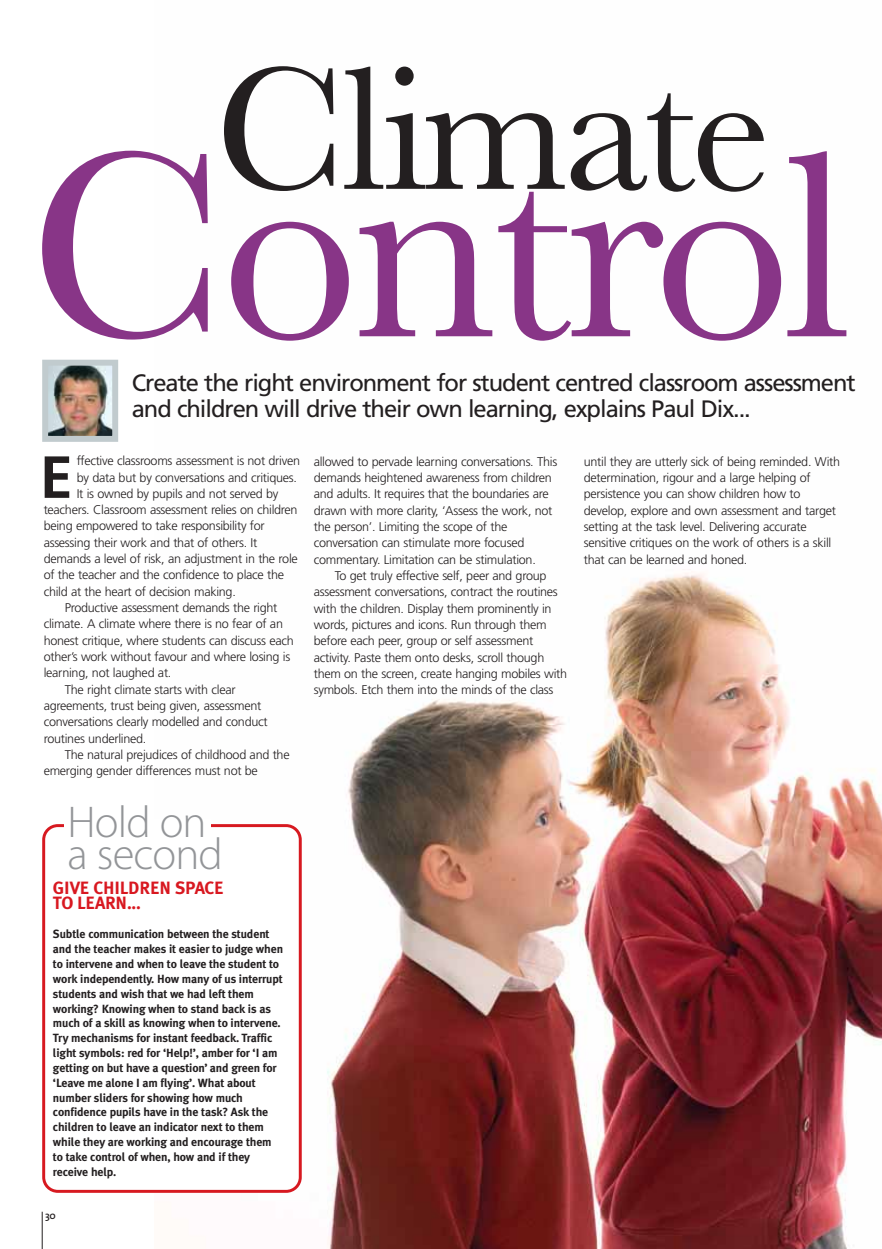
<style>
.page{position:relative;width:882px;height:1249px;background:#fff}
.page>*{position:absolute;margin:0;border:0;box-sizing:border-box;transform-origin:0 0}
.t1{font:275.25px "Baskerville";letter-spacing:-.025em;color:#883587}
.t2{font:181.8px "Baskerville";letter-spacing:-.025em;color:#231f20}
.t3{font:700 59.4px "Frutiger";color:#231f20}
.t4{font:300 44.7px/32.1px "Myriad Pro";letter-spacing:-.02em;color:#939598}
.t5{font:23.7px/25.2px "Frutiger";letter-spacing:-.045em;color:#231f20}
.t6{font:700 17.85px/14.9px "Meta Plus";letter-spacing:-.01em;color:#d81820}
.t7{font:300 12.6px/16.4px "Frutiger";letter-spacing:-.02em;color:#231f20}
.t8{font:700 11.85px/14.9px "Meta Plus";letter-spacing:-.01em;color:#231f20}
.t9{font:600 10.35px "The Sans";color:#231f20}
</style>
<div class="page">
<img style="left:327px;top:573px;width:554px;height:676px">
<hr style="left:42px;top:1212px;width:1px;height:37px;background:#231f20">
<svg style="left:42px;top:824px;width:260px;height:369px"></svg>
<div style="left:64px;top:819px;width:147px;height:14px;background:#fff"></div>
<img style="left:49px;top:367px;width:62px;height:68px">
<div style="left:42px;top:360px;width:76px;height:82px;border:6px solid #c1cbce"></div>
<h2 class="t2" style="left:216px;top:25px;width:556px">Climate</h2>
<h1 class="t1" style="left:30px;top:88px;width:821px">Control</h1>
<h3 class="t5" style="left:132px;top:372px;width:725px">Create the right environment for student centred classroom assessment and children will drive their own learning, explains Paul Dix...</h3>
<h3 class="t3" style="left:40px;top:453px;width:35px">E</h3>
<p class="t7" style="left:77px;top:454px;width:225px">ffective classrooms assessment is not driven</p>
<p class="t7" style="left:77px;top:470px;width:222px">by data but by conversations and critiques.</p>
<p class="t7" style="left:77px;top:486px;width:203px">It is owned by pupils and not served by</p>
<p class="t7" style="left:44px;top:503px;width:255px">teachers. Classroom assessment relies on children</p>
<p class="t7" style="left:44px;top:519px;width:222px">being empowered to take responsibility for</p>
<p class="t7" style="left:44px;top:535px;width:215px">assessing their work and that of others. It</p>
<p class="t7" style="left:44px;top:552px;width:255px">demands a level of risk, an adjustment in the role</p>
<p class="t7" style="left:44px;top:568px;width:242px">of the teacher and the confidence to place the</p>
<p class="t7" style="left:44px;top:584px;width:194px">child at the heart of decision making.</p>
<p class="t7" style="left:65px;top:600px;width:214px">Productive assessment demands the right</p>
<p class="t7" style="left:44px;top:617px;width:241px">climate. A climate where there is no fear of an</p>
<p class="t7" style="left:44px;top:633px;width:251px">honest critique, where students can discuss each</p>
<p class="t7" style="left:44px;top:649px;width:248px">other’s work without favour and where losing is</p>
<p class="t7" style="left:44px;top:666px;width:129px">learning, not laughed at.</p>
<p class="t7" style="left:65px;top:682px;width:172px">The right climate starts with clear</p>
<p class="t7" style="left:44px;top:698px;width:219px">agreements, trust being given, assessment</p>
<p class="t7" style="left:44px;top:715px;width:225px">conversations clearly modelled and conduct</p>
<p class="t7" style="left:44px;top:731px;width:104px">routines underlined.</p>
<p class="t7" style="left:65px;top:747px;width:226px">The natural prejudices of childhood and the</p>
<p class="t7" style="left:44px;top:764px;width:216px">emerging gender differences must not be</p>
<h3 class="t4" style="left:68px;top:806px;width:157px">Hold on a second</h3>
<h3 class="t6" style="left:53px;top:881px;width:172px">GIVE CHILDREN SPACE<br>TO LEARN...</h3>
<p class="t8" style="left:53px;top:927px;width:232px">Subtle communication between the student and the teacher makes it easier to judge when to intervene and when to leave the student to work independently. How many of us interrupt students and wish that we had left them working? Knowing when to stand back is as much of a skill as knowing when to intervene.<br>Try mechanisms for instant feedback. Traffic light symbols: red for ‘Help!’, amber for ‘I am getting on but have a question’ and green for ‘Leave me alone I am flying’. What about number sliders for showing how much confidence pupils have in the task? Ask the children to leave an indicator next to them while they are working and encourage them to take control of when, how and if they receive help.</p>
<p class="t9" style="left:45px;top:1209px;width:12px">30</p>
<p class="t7" style="left:314px;top:454px;width:245px">allowed to pervade learning conversations. This demands heightened awareness from children and adults. It requires that the boundaries are drawn with more clarity, ‘Assess the work, not the person’. Limiting the scope of the conversation can stimulate more focused commentary. Limitation can be stimulation.</p>
<p class="t7" style="left:314px;top:568px;width:255px;text-indent:21px">To get truly effective self, peer and group assessment conversations, contract the routines with the children. Display them prominently in words, pictures and icons. Run through them before each peer, group or self assessment activity. Paste them onto desks, scroll though them on the screen, create hanging mobiles with symbols. Etch them into the minds of the class</p>
<p class="t7" style="left:583px;top:454px;width:258px">until they are utterly sick of being reminded. With determination, rigour and a large helping of persistence you can show children how to develop, explore and own assessment and target setting at the task level. Delivering accurate sensitive critiques on the work of others is a skill that can be learned and honed.</p>
</div>
